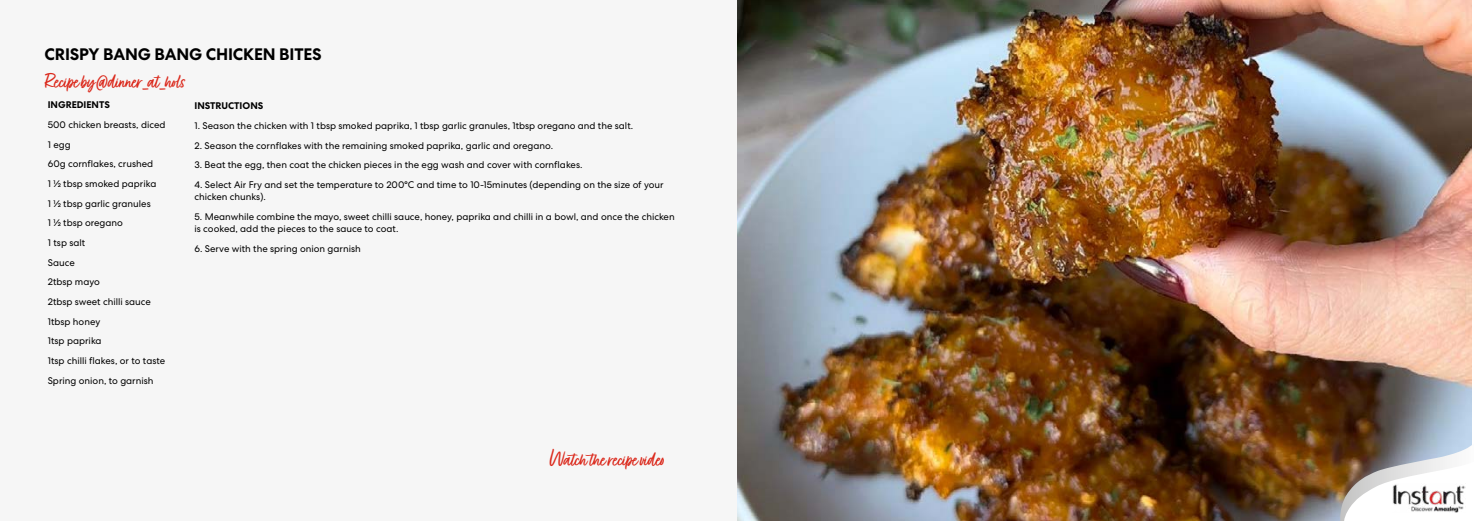
<style>
.page{position:relative;width:1474px;height:521px;background:#fff}
.page>*{position:absolute;margin:0;border:0;box-sizing:border-box;transform-origin:0 0}
.t1{font:23.62px "Fave Script Pro";letter-spacing:-.02em;color:#db291c}
.t2{font:700 16.62px "Centra No 2";letter-spacing:-.01em;color:#000}
.t3{font:9.62px/19.7px "Centra No 2";color:#000}
.t4{font:700 9.62px "Centra No 2";color:#000}
</style>
<div class="page">
<div style="left:0;top:0;width:737px;height:521px;background:#f6f6f6"></div>
<img style="left:737px;top:0;width:734px;height:521px">
<svg style="left:1340px;top:441px;width:132px;height:80px"></svg>
<img style="left:1392px;top:484px;width:73px;height:29px">
<h2 class="t2" style="left:45px;top:44px;width:278px">CRISPY BANG BANG CHICKEN BITES</h2>
<h1 class="t1" style="left:45px;top:68px;width:142px">Recipe by @dinner_at_hols</h1>
<p class="t4" style="left:48px;top:99px;width:64px">INGREDIENTS</p>
<p class="t3" style="left:48px;top:115px;width:119px">500 chicken breasts, diced<br>1 egg<br>60g cornflakes, crushed<br>1 ½ tbsp smoked paprika<br>1 ½ tbsp garlic granules<br>1 ½ tbsp oregano<br>1 tsp salt<br>Sauce<br>2tbsp mayo<br>2tbsp sweet chilli sauce<br>1tbsp honey<br>1tsp paprika<br>1tsp chilli flakes, or to taste<br>Spring onion, to garnish</p>
<p class="t4" style="left:194px;top:100px;width:70px">INSTRUCTIONS</p>
<p class="t3" style="left:194px;top:116px;width:440px">1. Season the chicken with 1 tbsp smoked paprika, 1 tbsp garlic granules, 1tbsp oregano and the salt.</p>
<p class="t3" style="left:194px;top:136px;width:360px">2. Season the cornflakes with the remaining smoked paprika, garlic and oregano.</p>
<p class="t3" style="left:194px;top:155px;width:389px">3. Beat the egg, then coat the chicken pieces in the egg wash and cover with cornflakes.</p>
<p class="t3" style="left:194px;top:179px;width:470px;line-height:12.2px">4. Select Air Fry and set the temperature to 200°C and time to 10-15minutes (depending on the size of your chicken chunks).</p>
<p class="t3" style="left:194px;top:211px;width:482px;line-height:12.2px">5. Meanwhile combine the mayo, sweet chilli sauce, honey, paprika and chilli in a bowl, and once the chicken is cooked, add the pieces to the sauce to coat.</p>
<p class="t3" style="left:194px;top:239px;width:168px">6. Serve with the spring onion garnish</p>
<h1 class="t1" style="left:550px;top:446px;width:116px">Watch the recipe video</h1>
</div>
